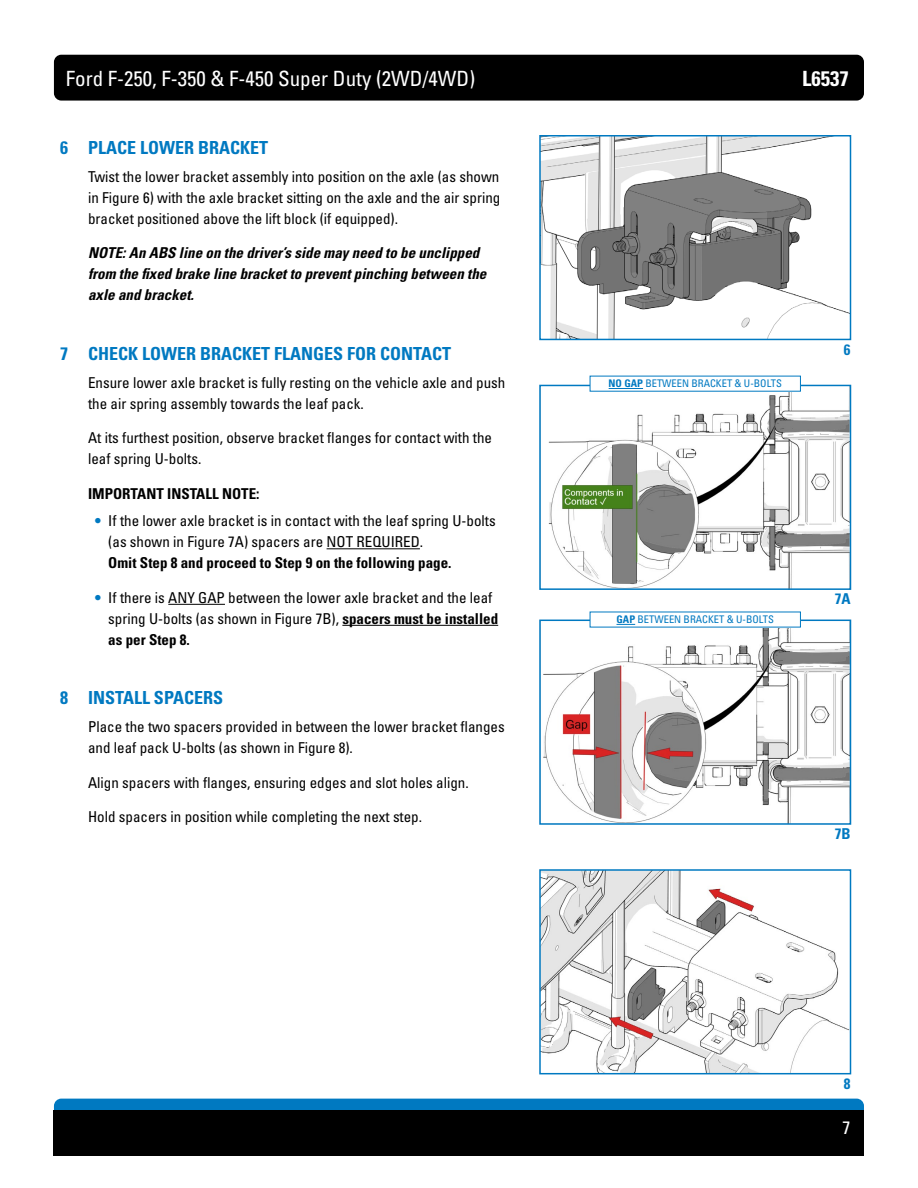
<style>
.page{position:relative;width:918px;height:1188px;background:#fff}
.page>*{position:absolute;margin:0;border:0;box-sizing:border-box;transform-origin:0 0}
.t1{font:condensed 21px "Univers LT Std";color:#fff}
.t2{font:700 condensed 21px "Univers LT Std";color:#fff}
.t3{font:700 condensed 18px "Univers LT Std";color:#0079c1}
.t4{font:condensed 18px "Univers LT Std";color:#fff}
.t5{font:condensed 15px/21px "Univers LT Std";color:#000}
.t6{font:italic 700 condensed 15px/21px "Univers LT Std";color:#000}
.t7{font:700 condensed 15px "Univers LT Std";color:#000}
.t8{font:700 condensed 15px "Univers LT Std";color:#0079c1}
.t9{font:condensed 10.5px "Univers LT Std";color:#0079c1}
.s1{font-weight:700;color:#0079c1}
.s2{font-weight:700}
</style>
<div class="page">
<div style="left:54px;top:55px;width:810px;height:46px;background:#000;border-radius:7px"></div>
<div style="left:54px;top:1099px;width:810px;height:45px;background:#0079c1;border-radius:7px"></div>
<div style="left:54px;top:1110px;width:810px;height:46px;background:#000"></div>
<hr style="left:327px;top:548px;width:93px;height:1px;background:#000">
<hr style="left:168px;top:604px;width:57px;height:1px;background:#000">
<hr style="left:342px;top:625px;width:156px;height:1px;background:#000">
<img style="left:542px;top:138px;width:306px;height:199px">
<div style="left:539px;top:135px;width:312px;height:205px;border:2px solid #0079c1"></div>
<img style="left:543px;top:623px;width:305px;height:199px">
<div style="left:539px;top:620px;width:312px;height:205px;border:2px solid #0079c1"></div>
<img style="left:548px;top:388px;width:300px;height:199px">
<div style="left:539px;top:385px;width:312px;height:205px;border:2px solid #0079c1"></div>
<img style="left:542px;top:872px;width:306px;height:199px">
<div style="left:539px;top:869px;width:312px;height:205px;border:2px solid #0079c1"></div>
<div style="left:590px;top:376px;width:210px;height:15px;background:#fff"></div>
<hr style="left:609px;top:388px;width:34px;height:1px;background:#0079c1">
<div style="left:590px;top:612px;width:210px;height:15px;background:#fff"></div>
<svg style="left:617px;top:624px;width:18px;height:1px"></svg>
<h1 class="t1" style="left:66px;top:65px;width:411px">Ford F-250, F-350 &amp; F-450 Super Duty (2WD/4WD)</h1>
<h1 class="t2" style="left:802px;top:65px;width:48px">L6537</h1>
<p class="t3" style="left:60px;top:137px;width:210px">6 PLACE LOWER BRACKET</p>
<p class="t5" style="left:88px;top:166px;width:414px;text-align:justify">Twist the lower bracket assembly into position on the axle (as shown in Figure 6) with the axle bracket sitting on the axle and the air spring bracket positioned above the lift block (if equipped).</p>
<p class="t6" style="left:88px;top:243px;width:400px">NOTE: An ABS line on the driver’s side may need to be unclipped from the fixed brake line bracket to prevent pinching between the axle and bracket.</p>
<p class="t3" style="left:60px;top:342px;width:393px">7 CHECK LOWER BRACKET FLANGES FOR CONTACT</p>
<p class="t5" style="left:88px;top:372px;width:419px">Ensure lower axle bracket is fully resting on the vehicle axle and push the air spring assembly towards the leaf pack.</p>
<p class="t5" style="left:88px;top:427px;width:406px">At its furthest position, observe bracket flanges for contact with the leaf spring U-bolts.</p>
<p class="t7" style="left:88px;top:484px;width:173px">IMPORTANT INSTALL NOTE:</p>
<p class="t5" style="left:108px;top:510px;width:389px;text-indent:-14px"><span class="s1">•</span> If the lower axle bracket is in contact with the leaf spring U-bolts (as shown in Figure 7A) spacers are NOT REQUIRED.</p>
<p class="t7" style="left:108px;top:554px;width:345px">Omit Step 8 and proceed to Step 9 on the following page.</p>
<p class="t5" style="left:108px;top:587px;width:391px;text-indent:-14px"><span class="s1">•</span> If there is ANY GAP between the lower axle bracket and the leaf spring U-bolts (as shown in Figure 7B), <span class="s2">spacers must be installed as per Step 8.</span></p>
<p class="t3" style="left:60px;top:687px;width:165px">8 INSTALL SPACERS</p>
<p class="t5" style="left:88px;top:716px;width:418px">Place the two spacers provided in between the lower bracket flanges and leaf pack U-bolts (as shown in Figure 8).</p>
<p class="t5" style="left:88px;top:772px;width:382px">Align spacers with flanges, ensuring edges and slot holes align.</p>
<p class="t5" style="left:88px;top:806px;width:336px">Hold spacers in position while completing the next step.</p>
<p class="t9" style="left:609px;top:377px;width:175px"><span class="s2">NO GAP</span> BETWEEN BRACKET &amp; U-BOLTS</p>
<p class="t8" style="left:844px;top:340px;width:8px">6</p>
<p class="t9" style="left:617px;top:613px;width:159px"><span class="s2">GAP</span> BETWEEN BRACKET &amp; U-BOLTS</p>
<p class="t8" style="left:835px;top:590px;width:17px">7A</p>
<p class="t8" style="left:835px;top:825px;width:17px">7B</p>
<p class="t8" style="left:844px;top:1074px;width:8px">8</p>
<p class="t4" style="left:843px;top:1116px;width:9px">7</p>
</div>
